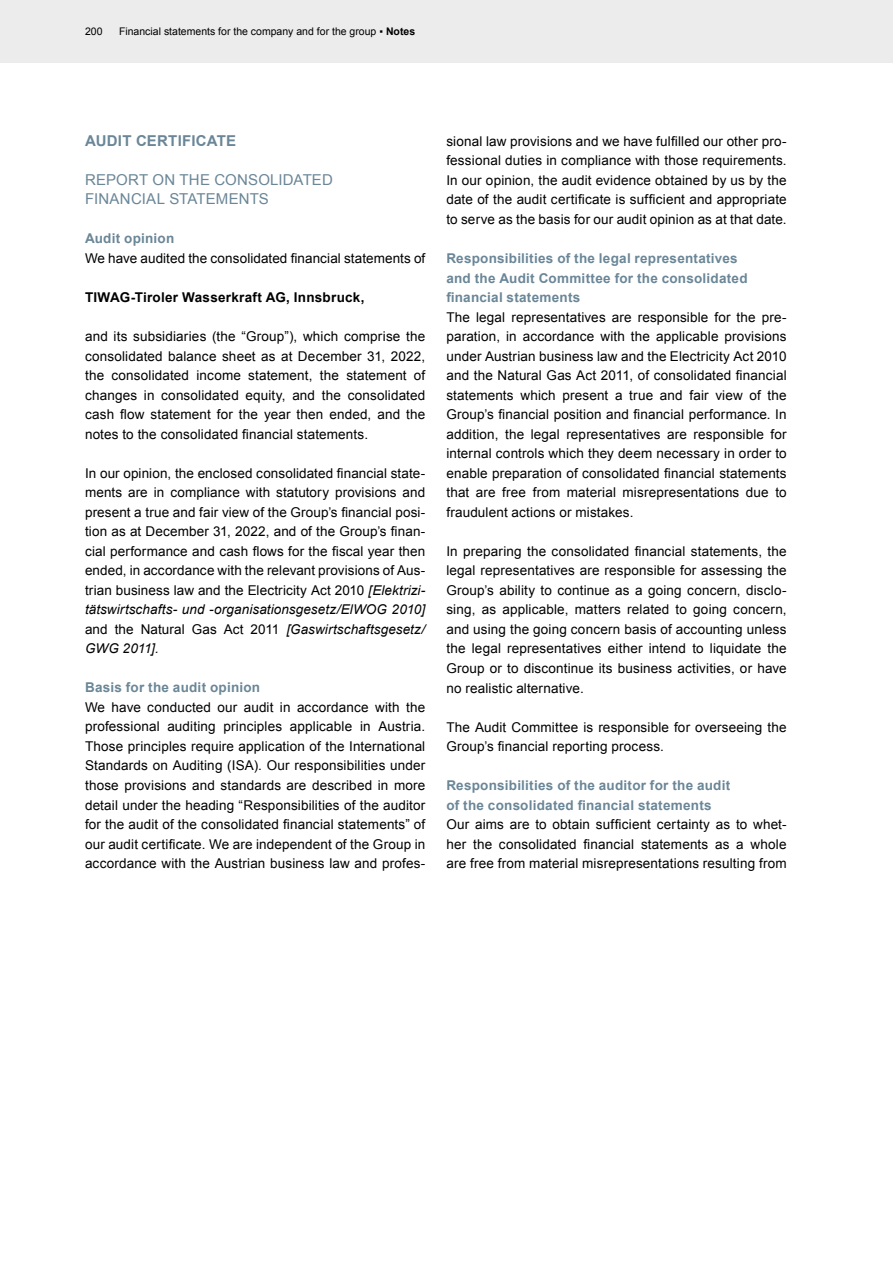
<style>
.page{position:relative;width:893px;height:1263px;background:#fff}
.page>*{position:absolute;margin:0;border:0;box-sizing:border-box;transform-origin:0 0}
.t1{font:15px/19.5px "Arial";letter-spacing:.01em;color:#6a8697}
.t2{font:700 15px "Arial";letter-spacing:.015em;color:#6a8697}
.t3{font:13.5px/19.5px "Arial";letter-spacing:.01em;color:#000;text-align:justify}
.t4{font:700 13.5px/19.5px "Arial";letter-spacing:.02em;color:#6a8697}
.t5{font:700 13.5px "Arial";letter-spacing:.02em;color:#000}
.t6{font:10.5px "Arial";color:#000}
.s1{font-weight:700}
.s2{font-style:italic}
</style>
<div class="page">
<div style="left:0;top:0;width:893px;height:63px;background:#ececed"></div>
<p class="t6" style="left:85px;top:25px;width:19px">200</p>
<p class="t6" style="left:119px;top:25px;width:298px">Financial statements for the company and for the group ▪ <span class="s1">Notes</span></p>
<p class="t2" style="left:85px;top:131px;width:153px">AUDIT CERTIFICATE</p>
<p class="t1" style="left:85px;top:170px;width:249px">REPORT ON THE CONSOLIDATED<br>FINANCIAL STATEMENTS</p>
<p class="t4" style="left:85px;top:229px;width:91px">Audit opinion</p>
<p class="t3" style="left:85px;top:249px;width:342px">We have audited the consolidated financial statements of</p>
<p class="t5" style="left:85px;top:288px;width:281px">TIWAG-Tiroler Wasserkraft AG, Innsbruck,</p>
<p class="t3" style="left:85px;top:327px;width:342px">and its subsidiaries (the “Group”), which comprise the consolidated balance sheet as at December 31, 2022, the consolidated income statement, the statement of changes in consolidated equity, and the consolidated cash flow statement for the year then ended, and the notes to the consolidated financial statements.</p>
<p class="t3" style="left:85px;top:463px;width:342px">In our opinion, the enclosed consolidated financial state&shy;ments are in compliance with statutory provisions and present a true and fair view of the Group’s financial posi&shy;tion as at December 31, 2022, and of the Group’s finan&shy;cial performance and cash flows for the fiscal year then ended, in accordance with the relevant provisions of Aus&shy;trian business law and the Electricity Act 2010 <span class="s2">[Elektrizi&shy;tätswirtschafts- und -organisationsgesetz/ElWOG 2010] </span>and the Natural Gas Act 2011 <span class="s2">[Gaswirtschaftsgesetz/ GWG 2011].</span></p>
<p class="t4" style="left:85px;top:678px;width:177px">Basis for the audit opinion</p>
<p class="t3" style="left:85px;top:697px;width:342px">We have conducted our audit in accordance with the professional auditing principles applicable in Austria.<br>Those principles require application of the International Standards on Auditing (ISA). Our responsibilities under those provisions and standards are described in more detail under the heading “Responsibilities of the auditor for the audit of the consolidated financial statements” of our audit certificate. We are independent of the Group in accordance with the Austrian business law and profes-</p>
<p class="t3" style="left:446px;top:132px;width:342px">sional law provisions and we have fulfilled our other pro&shy;fessional duties in compliance with those requirements.<br>In our opinion, the audit evidence obtained by us by the date of the audit certificate is sufficient and appropriate to serve as the basis for our audit opinion as at that date.</p>
<p class="t4" style="left:446px;top:249px;width:303px">Responsibilities of the legal representatives and the Audit Committee for the consolidated financial statements</p>
<p class="t3" style="left:446px;top:307px;width:342px">The legal representatives are responsible for the pre&shy;paration, in accordance with the applicable provisions under Austrian business law and the Electricity Act 2010 and the Natural Gas Act 2011, of consolidated financial statements which present a true and fair view of the Group’s financial position and financial performance. In addition, the legal representatives are responsible for internal controls which they deem necessary in order to enable preparation of consolidated financial statements that are free from material misrepresentations due to fraudulent actions or mistakes.</p>
<p class="t3" style="left:446px;top:541px;width:342px">In preparing the consolidated financial statements, the legal representatives are responsible for assessing the Group’s ability to continue as a going concern, disclo&shy;sing, as applicable, matters related to going concern, and using the going concern basis of accounting unless the legal representatives either intend to liquidate the Group or to discontinue its business activities, or have no realistic alternative.</p>
<p class="t3" style="left:446px;top:717px;width:342px">The Audit Committee is responsible for overseeing the<br>Group’s financial reporting process.</p>
<p class="t4" style="left:446px;top:776px;width:285px">Responsibilities of the auditor for the audit of the consolidated financial statements</p>
<p class="t3" style="left:446px;top:815px;width:342px">Our aims are to obtain sufficient certainty as to whet&shy;her the consolidated financial statements as a whole are free from material misrepresentations resulting from</p>
</div>
